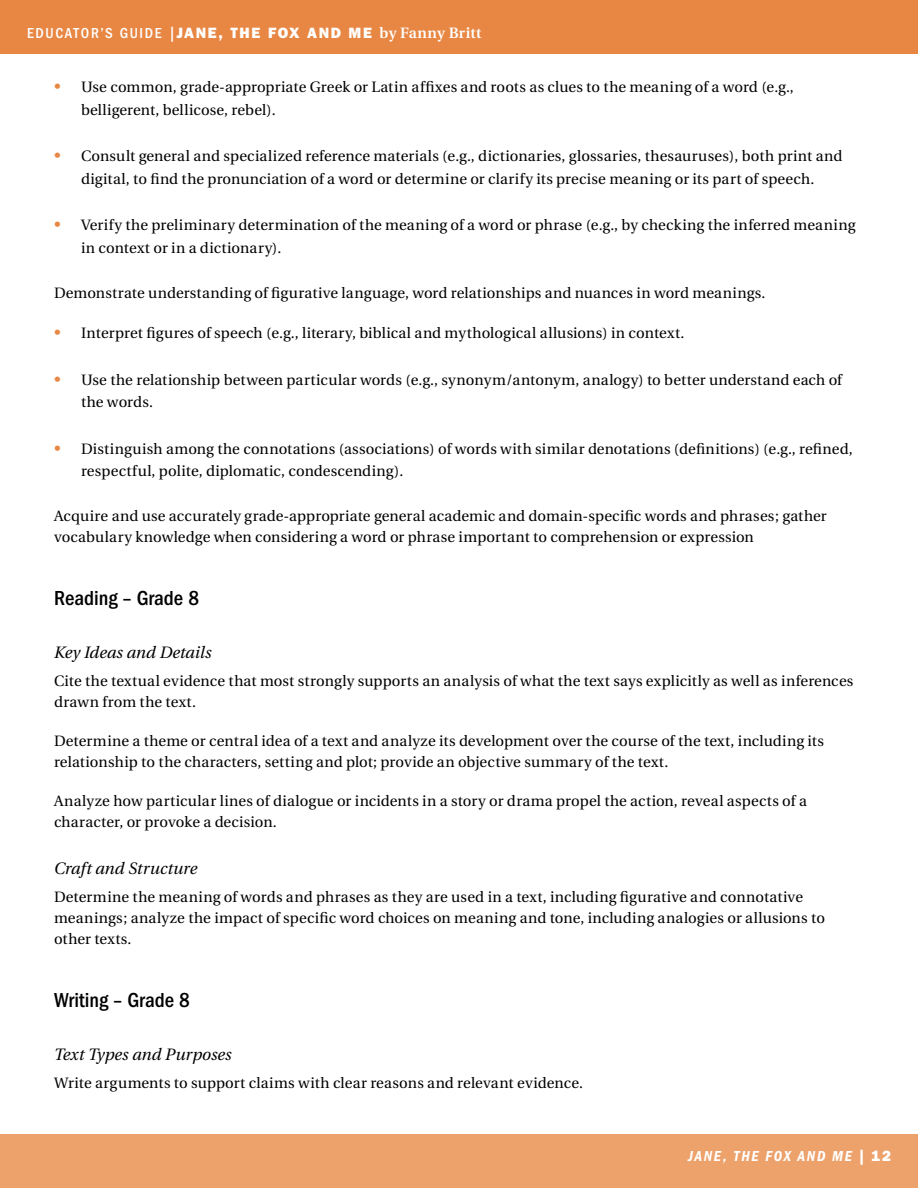
<style>
.page{position:relative;width:918px;height:1188px;background:#fff}
.page>*{position:absolute;margin:0;border:0;box-sizing:border-box;transform-origin:0 0}
.t1{font:500 condensed 21px "Franklin Gothic";color:#000}
.t2{font:italic 16.5px "Utopia";letter-spacing:.005em;color:#000}
.t3{font:15px/21px "Utopia";letter-spacing:.01em;color:#000}
.t4{font:500 condensed 15px "Franklin Gothic";letter-spacing:.11em;color:#fff}
.t5{font:600 condensed 15px "Franklin Gothic";letter-spacing:.11em;color:#fff}
.t6{font:italic 600 condensed 15px "Franklin Gothic";letter-spacing:.11em;color:#fff}
.s1{font-weight:500}
.s2{font-family:"Utopia";font-stretch:normal}
.s3{font-weight:800;font-stretch:normal}
.s4{font-family:"Utopia";font-weight:600;font-stretch:normal}
.s5{font-size:16.5px;color:#e88743}
.s6{font-weight:800;font-style:normal;font-stretch:normal}
</style>
<div class="page">
<div style="left:0;top:1134px;width:918px;height:54px;background:#eda16b"></div>
<div style="left:0;top:0;width:918px;height:54px;background:#e88743"></div>
<p class="t5" style="left:27px;top:25px;width:402px"><span class="s1">ST DY GUIDE |</span> BREADWINNER SERIES <span class="s2">by eborah Ellis</span></p>
<p class="t4" style="left:27px;top:25px;width:456px">EDUCATOR’S GUIDE |<span class="s3">JANE, THE FOX AND ME</span> <span class="s4">by Fanny Britt</span></p>
<p class="t3" style="left:81px;top:76px;width:714px;line-height:22.5px;text-indent:-27px"><span class="s5">•</span> Use common, grade-appropriate Greek or Latin affixes and roots as clues to the meaning of a word (e.g., belligerent, bellicose, rebel).</p>
<p class="t3" style="left:54px;top:145px;width:790px;line-height:22.5px;text-align:center"><span class="s5">•</span> Consult general and specialized reference materials (e.g., dictionaries, glossaries, thesauruses), both print and digital, to find the pronunciation of a word or determine or clarify its precise meaning or its part of speech.</p>
<p class="t3" style="left:81px;top:214px;width:776px;line-height:22.5px;text-indent:-27px"><span class="s5">•</span> Verify the preliminary determination of the meaning of a word or phrase (e.g., by checking the inferred meaning in context or in a dictionary).</p>
<p class="t3" style="left:54px;top:282px;width:713px">Demonstrate understanding of figurative language, word relationships and nuances in word meanings.</p>
<p class="t3" style="left:54px;top:323px;width:632px"><span class="s5">•</span> Interpret figures of speech (e.g., literary, biblical and mythological allusions) in context.</p>
<p class="t3" style="left:81px;top:369px;width:763px;line-height:22.5px;text-indent:-27px"><span class="s5">•</span> Use the relationship between particular words (e.g., synonym/antonym, analogy) to better understand each of the words.</p>
<p class="t3" style="left:81px;top:438px;width:773px;line-height:22.5px;text-indent:-27px"><span class="s5">•</span> Distinguish among the connotations (associations) of words with similar denotations (definitions) (e.g., refined, respectful, polite, diplomatic, condescending).</p>
<p class="t3" style="left:54px;top:506px;width:774px">Acquire and use accurately grade-appropriate general academic and domain-specific words and phrases; gather vocabulary knowledge when considering a word or phrase important to comprehension or expression</p>
<h1 class="t1" style="left:54px;top:586px;width:147px">Reading – Grade 8</h1>
<p class="t2" style="left:54px;top:643px;width:159px">Key Ideas and Details</p>
<p class="t3" style="left:54px;top:671px;width:801px">Cite the textual evidence that most strongly supports an analysis of what the text says explicitly as well as inferences drawn from the text.</p>
<p class="t3" style="left:54px;top:731px;width:772px">Determine a theme or central idea of a text and analyze its development over the course of the text, including its relationship to the characters, setting and plot; provide an objective summary of the text.</p>
<p class="t3" style="left:54px;top:791px;width:754px">Analyze how particular lines of dialogue or incidents in a story or drama propel the action, reveal aspects of a character, or provoke a decision.</p>
<p class="t2" style="left:54px;top:859px;width:145px">Craft and Structure</p>
<p class="t3" style="left:54px;top:887px;width:772px">Determine the meaning of words and phrases as they are used in a text, including figurative and connotative meanings; analyze the impact of specific word choices on meaning and tone, including analogies or allusions to other texts.</p>
<h1 class="t1" style="left:54px;top:988px;width:137px">Writing – Grade 8</h1>
<p class="t2" style="left:54px;top:1045px;width:179px">Text Types and Purposes</p>
<p class="t3" style="left:54px;top:1073px;width:531px">Write arguments to support claims with clear reasons and relevant evidence.</p>
<p class="t6" style="left:717px;top:1148px;width:176px">THE BREADWINNER <span class="s6">| 12</span></p>
<p class="t6" style="left:688px;top:1148px;width:165px">JANE, THE FOX AND ME</p>
</div>
